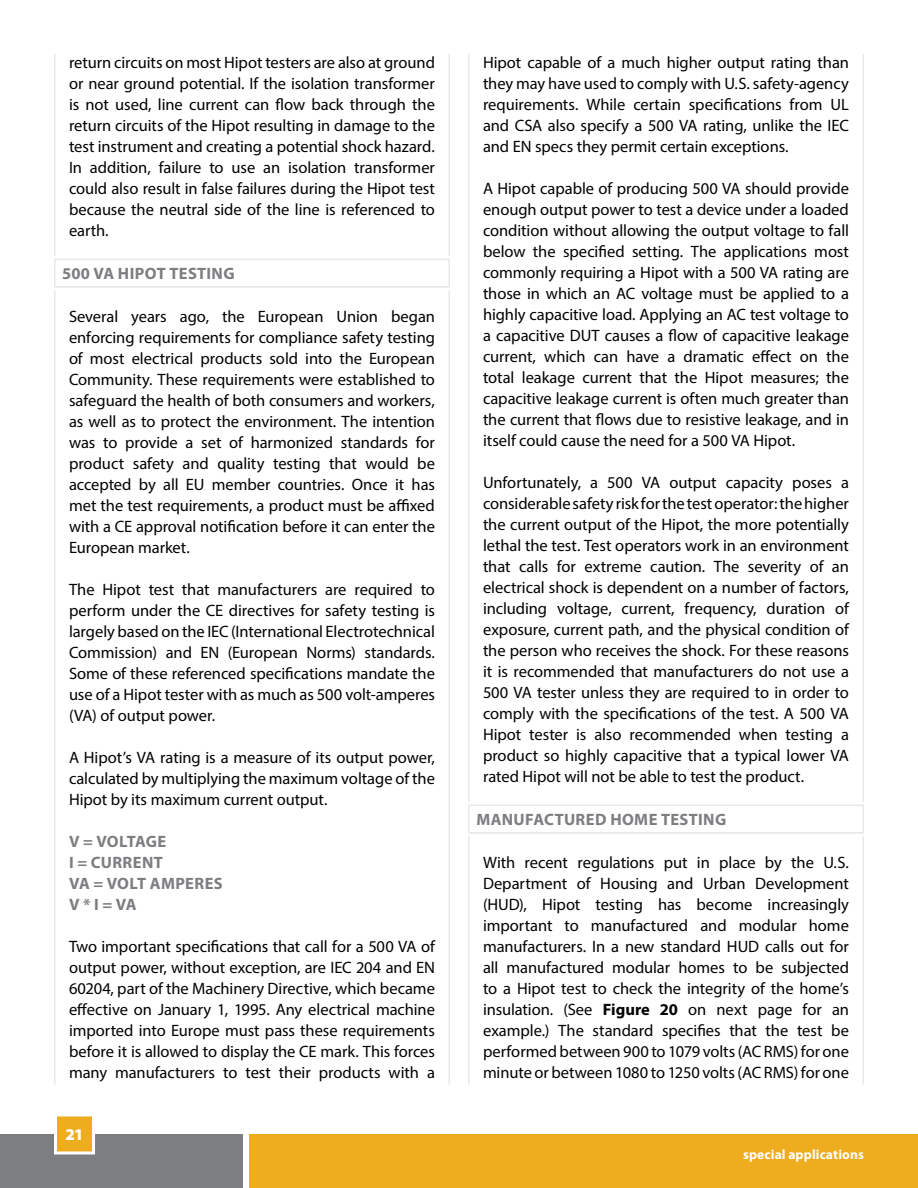
<style>
.page{position:relative;width:918px;height:1188px;background:#fff}
.page>*{position:absolute;margin:0;border:0;box-sizing:border-box;transform-origin:0 0}
.t1{font:16.5px/21px "Myriad Pro";letter-spacing:-.005em;color:#020202;text-align:justify}
.t2{font:700 16.5px/21px "Myriad Pro";letter-spacing:.02em;color:#7d7e81}
.t3{font:900 16.5px "Myriad Pro";color:#fff}
.t4{font:700 13.5px "Myriad Pro";letter-spacing:.01em;color:#fff}
.s1{font-weight:700}
</style>
<div class="page">
<div style="left:250px;top:1134px;width:668px;height:54px;background:#eeac1f"></div>
<div style="left:0;top:1134px;width:243px;height:54px;background:#7d7e81"></div>
<div style="left:56px;top:1115px;width:38px;height:38px;background:#eeac1f"></div>
<div style="left:54px;top:1113px;width:41px;height:41px;border:3px solid #fff"></div>
<div style="left:54px;top:259px;width:396px;height:29px;border:2px solid #e9e8e9"></div>
<div style="left:468px;top:805px;width:396px;height:29px;border:2px solid #e9e8e9"></div>
<p class="t1" style="left:69px;top:52px;width:368px">return circuits on most Hipot testers are also at ground or near ground potential. If the isolation transformer is not used, line current can flow back through the return circuits of the Hipot resulting in damage to the test instrument and creating a potential shock hazard.<br>In addition, failure to use an isolation transformer could also result in false failures during the Hipot test because the neutral side of the line is referenced to earth.</p>
<p class="t2" style="left:62px;top:263px;width:174px">500 VA HIPOT TESTING</p>
<p class="t1" style="left:69px;top:305px;width:368px">Several years ago, the European Union began enforcing requirements for compliance safety testing of most electrical products sold into the European Community. These requirements were established to safeguard the health of both consumers and workers, as well as to protect the environment. The intention was to provide a set of harmonized standards for product safety and quality testing that would be accepted by all EU member countries. Once it has met the test requirements, a product must be affixed with a CE approval notification before it can enter the European market.</p>
<p class="t1" style="left:69px;top:578px;width:368px">The Hipot test that manufacturers are required to perform under the CE directives for safety testing is largely based on the IEC (International Electrotechnical Commission) and EN (European Norms) standards.<br>Some of these referenced specifications mandate the use of a Hipot tester with as much as 500 volt-amperes (VA) of output power.</p>
<p class="t1" style="left:69px;top:746px;width:368px">A Hipot’s VA rating is a measure of its output power, calculated by multiplying the maximum voltage of the Hipot by its maximum current output.</p>
<p class="t2" style="left:69px;top:830px;width:155px">V = VOLTAGE<br>I = CURRENT<br>VA = VOLT AMPERES<br>V * I = VA</p>
<p class="t1" style="left:69px;top:935px;width:368px">Two important specifications that call for a 500 VA of output power, without exception, are IEC 204 and EN 60204, part of the Machinery Directive, which became effective on January 1, 1995. Any electrical machine imported into Europe must pass these requirements before it is allowed to display the CE mark. This forces many manufacturers to test their products with a</p>
<p class="t3" style="left:65px;top:1125px;width:20px">21</p>
<p class="t1" style="left:483px;top:52px;width:368px">Hipot capable of a much higher output rating than they may have used to comply with U.S. safety-agency requirements. While certain specifications from UL and CSA also specify a 500 VA rating, unlike the IEC and EN specs they permit certain exceptions.</p>
<p class="t1" style="left:483px;top:178px;width:368px">A Hipot capable of producing 500 VA should provide enough output power to test a device under a loaded condition without allowing the output voltage to fall below the specified setting. The applications most commonly requiring a Hipot with a 500 VA rating are those in which an AC voltage must be applied to a highly capacitive load. Applying an AC test voltage to a capacitive DUT causes a flow of capacitive leakage current, which can have a dramatic effect on the total leakage current that the Hipot measures; the capacitive leakage current is often much greater than the current that flows due to resistive leakage, and in itself could cause the need for a 500 VA Hipot.</p>
<p class="t1" style="left:483px;top:472px;width:368px">Unfortunately, a 500 VA output capacity poses a considerable safety risk for the test operator: the higher the current output of the Hipot, the more potentially lethal the test. Test operators work in an environment that calls for extreme caution. The severity of an electrical shock is dependent on a number of factors, including voltage, current, frequency, duration of exposure, current path, and the physical condition of the person who receives the shock. For these reasons it is recommended that manufacturers do not use a 500 VA tester unless they are required to in order to comply with the specifications of the test. A 500 VA Hipot tester is also recommended when testing a product so highly capacitive that a typical lower VA rated Hipot will not be able to test the product.</p>
<p class="t2" style="left:476px;top:809px;width:251px">MANUFACTURED HOME TESTING</p>
<p class="t1" style="left:483px;top:851px;width:368px">With recent regulations put in place by the U.S.<br>Department of Housing and Urban Development (HUD), Hipot testing has become increasingly important to manufactured and modular home manufacturers. In a new standard HUD calls out for all manufactured modular homes to be subjected to a Hipot test to check the integrity of the home’s insulation. (See <span class="s1">Figure 20</span> on next page for an example.) The standard specifies that the test be performed between 900 to 1079 volts (AC RMS) for one minute or between 1080 to 1250 volts (AC RMS) for one</p>
<p class="t4" style="left:743px;top:1146px;width:122px">special applications</p>
</div>
